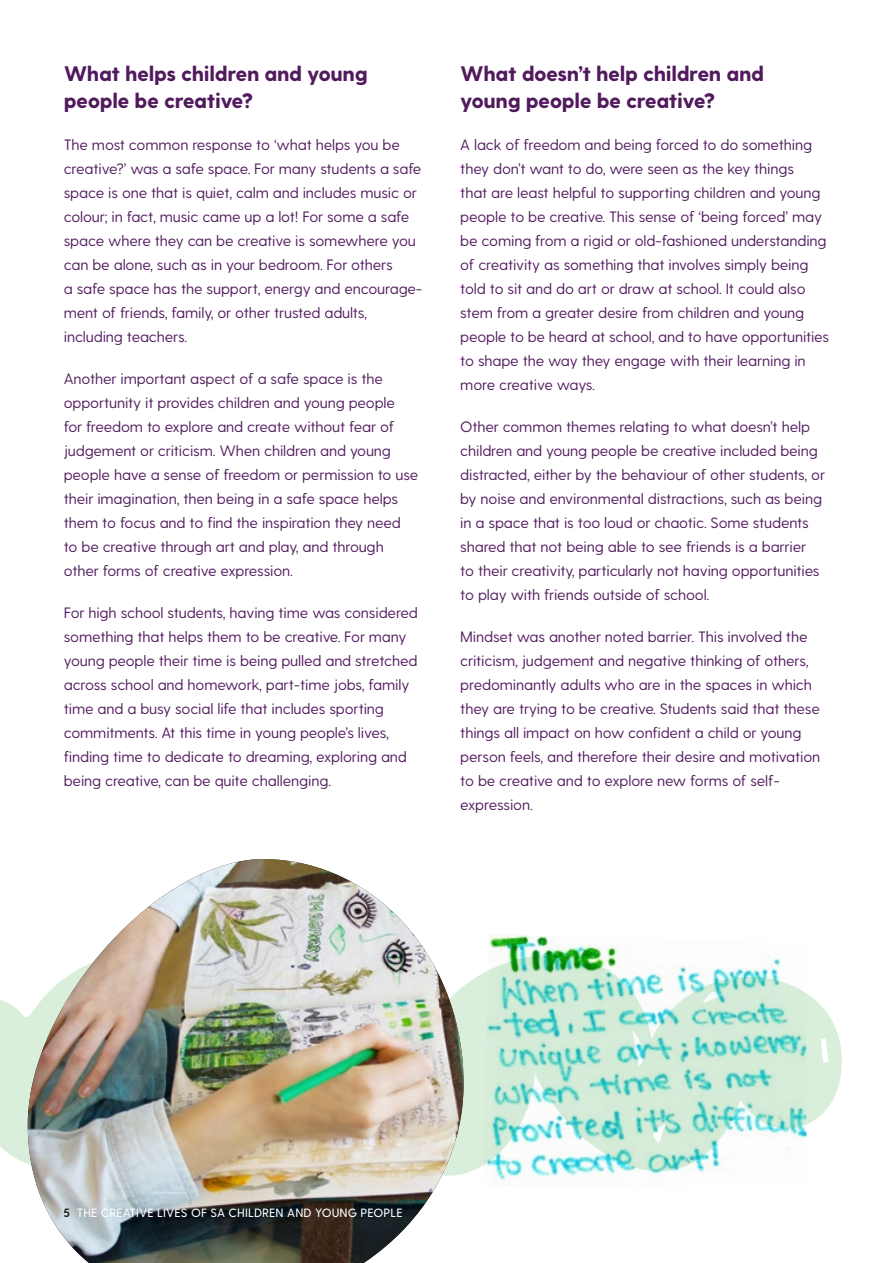
<style>
.page{position:relative;width:893px;height:1263px;background:#fff}
.page>*{position:absolute;margin:0;border:0;box-sizing:border-box;transform-origin:0 0}
.Heading_2a{font:800 21px/27px "Greycliff CF";letter-spacing:-.02em;color:#511a5d}
.Paragraph_Standard{font:15px/24px "Greycliff CF";letter-spacing:-.01em;color:#511a5d}
.t1{font:500 12px "Greycliff CF";letter-spacing:.01em;color:#fff}
.s1{font-weight:700;color:#231f20}
</style>
<div class="page">
<svg style="left:0;top:999px;width:27px;height:164px;background:#dcf0df"></svg>
<svg style="left:464px;top:974px;width:378px;height:200px;fill:#d9efdc"></svg>
<img style="left:482px;top:935px;width:324px;height:245px">
<img style="left:27px;top:859px;width:437px;height:404px">
<p class="Heading_2a" style="left:64px;top:61px;width:305px">What helps children and young people be creative?</p>
<p class="Paragraph_Standard" style="left:64px;top:133px;width:360px">The most common response to ‘what helps you be creative?’ was a safe space. For many students a safe space is one that is quiet, calm and includes music or colour; in fact, music came up a lot! For some a safe space where they can be creative is somewhere you can be alone, such as in your bedroom. For others<br>a safe space has the support, energy and encourage&shy;ment of friends, family, or other trusted adults, including teachers.</p>
<p class="Paragraph_Standard" style="left:64px;top:367px;width:356px">Another important aspect of a safe space is the opportunity it provides children and young people<br>for freedom to explore and create without fear of judgement or criticism. When children and young people have a sense of freedom or permission to use their imagination, then being in a safe space helps them to focus and to find the inspiration they need to be creative through art and play, and through other forms of creative expression.</p>
<p class="Paragraph_Standard" style="left:64px;top:601px;width:356px">For high school students, having time was considered something that helps them to be creative. For many young people their time is being pulled and stretched across school and homework, part-time jobs, family time and a busy social life that includes sporting commitments. At this time in young people’s lives, finding time to dedicate to dreaming, exploring and being creative, can be quite challenging.</p>
<p class="Heading_2a" style="left:460px;top:61px;width:305px">What doesn’t help children and young people be creative?</p>
<p class="Paragraph_Standard" style="left:460px;top:133px;width:370px">A lack of freedom and being forced to do something they don’t want to do, were seen as the key things<br>that are least helpful to supporting children and young people to be creative. This sense of ‘being forced’ may be coming from a rigid or old-fashioned understanding of creativity as something that involves simply being told to sit and do art or draw at school. It could also stem from a greater desire from children and young people to be heard at school, and to have opportunities to shape the way they engage with their learning in more creative ways.</p>
<p class="Paragraph_Standard" style="left:460px;top:415px;width:366px">Other common themes relating to what doesn’t help children and young people be creative included being distracted, either by the behaviour of other students, or by noise and environmental distractions, such as being in a space that is too loud or chaotic. Some students shared that not being able to see friends is a barrier<br>to their creativity, particularly not having opportunities to play with friends outside of school.</p>
<p class="Paragraph_Standard" style="left:460px;top:625px;width:362px">Mindset was another noted barrier. This involved the criticism, judgement and negative thinking of others, predominantly adults who are in the spaces in which they are trying to be creative. Students said that these things all impact on how confident a child or young person feels, and therefore their desire and motivation to be creative and to explore new forms of self&shy;expression.</p>
<p class="t1" style="left:63px;top:1205px;width:341px"><span class="s1">5</span> THE CREATIVE LIVES OF SA CHILDREN AND YOUNG PEOPLE</p>
</div>
